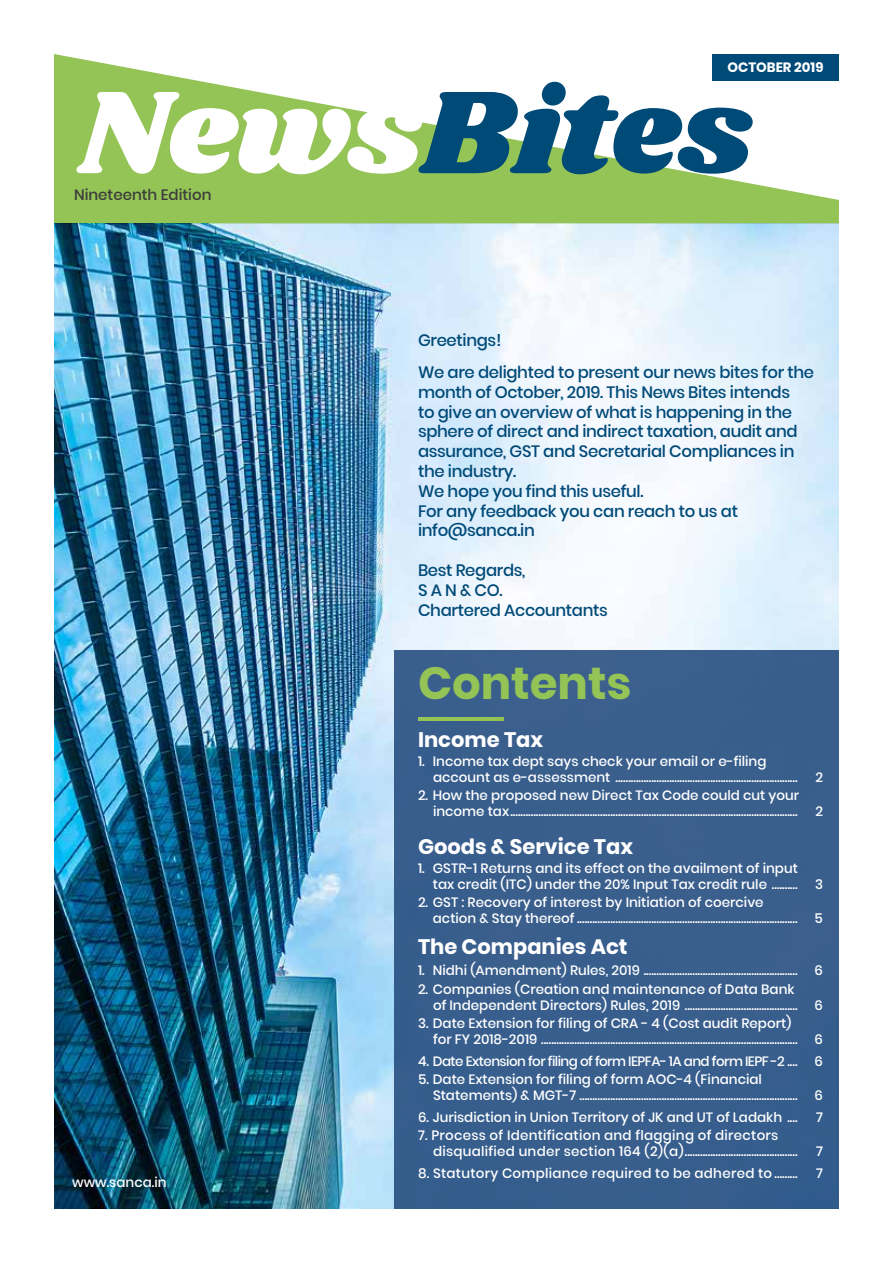
<style>
.page{position:relative;width:893px;height:1263px;background:#fff}
.page>*{position:absolute;margin:0;border:0;box-sizing:border-box;transform-origin:0 0}
.t1{font:700 45px "Poppins";color:#94c356}
.t2{font:700 21px "Poppins";color:#fff}
.t3{font:500 16.5px/19.8px "Poppins";letter-spacing:-.02em;color:#004a78}
.t4{font:500 15px "Poppins";color:#3c3c3b}
.t5{font:500 13.5px/16.2px "Poppins";color:#fff}
.t6{font:500 13.5px/16.2px "Poppins";letter-spacing:.02em;color:#fff}
.t7{font:500 13.5px "Poppins";letter-spacing:-.04em;color:#fff}
.t8{font:700 13.5px "Poppins";color:#fff}
</style>
<div class="page">
<img style="left:54px;top:223px;width:785px;height:986px">
<svg style="left:54px;top:54px;width:785px;height:169px;fill:#94c356"></svg>
<svg style="left:77px;top:82px;width:676px;height:92px"></svg>
<div style="left:394px;top:651px;width:445px;height:558px;background:#395e8d"></div>
<hr style="left:418px;top:718px;width:86px;height:3px;background:#94c356">
<p class="t4" style="left:74px;top:186px;width:139px">Nineteenth Edition</p>
<p class="t5" style="left:72px;top:1174px;width:96px">www.sanca.in</p>
<p class="t8" style="left:727px;top:59px;width:97px">OCTOBER 2019</p>
<p class="t3" style="left:418px;top:323px;width:398px;line-height:32.5px">Greetings!<br>We are delighted to present our news bites for the</p>
<p class="t3" style="left:418px;top:382px;width:381px">month of October, 2019. This News Bites intends to give an overview of what is happening in the sphere of direct and indirect taxation, audit and assurance, GST and Secretarial Compliances in the industry.<br>We hope you find this useful.<br>For any feedback you can reach to us at info@sanca.in</p>
<p class="t3" style="left:418px;top:560px;width:191px">Best Regards,<br>S A N &amp; CO.<br>Chartered Accountants</p>
<h1 class="t1" style="left:418px;top:657px;width:215px">Contents</h1>
<h2 class="t2" style="left:418px;top:728px;width:127px">Income Tax</h2>
<p class="t5" style="left:433px;top:753px;width:366px;text-indent:-15px">1. Income tax dept says check your email or e-filing account as e-assessment .......................................................................</p>
<p class="t5" style="left:418px;top:787px;width:383px;text-align:right">2. How the proposed new Direct Tax Code could cut your income tax................................................................................................................</p>
<h2 class="t2" style="left:418px;top:834px;width:217px">Goods &amp; Service Tax</h2>
<p class="t5" style="left:418px;top:860px;width:381px;text-align:right">1. GSTR-1 Returns and its effect on the availment of input tax credit (ITC) under the 20% Input Tax credit rule ..........</p>
<p class="t5" style="left:433px;top:894px;width:366px;text-indent:-15px">2. GST : Recovery of interest by Initiation of coercive action &amp; Stay thereof ......................................................................................</p>
<p class="t5" style="left:815px;top:769px;width:9px">2</p>
<p class="t5" style="left:815px;top:804px;width:9px">2</p>
<p class="t5" style="left:815px;top:876px;width:10px">3</p>
<p class="t5" style="left:815px;top:910px;width:10px">5</p>
<h2 class="t2" style="left:418px;top:934px;width:211px">The Companies Act</h2>
<p class="t5" style="left:418px;top:962px;width:381px">1. Nidhi (Amendment) Rules, 2019 ............................................................</p>
<p class="t5" style="left:815px;top:962px;width:10px">6</p>
<p class="t5" style="left:418px;top:981px;width:381px;text-align:right">2. Companies (Creation and maintenance of Data Bank of Independent Directors) Rules, 2019 ............................................</p>
<p class="t5" style="left:815px;top:997px;width:10px">6</p>
<p class="t5" style="left:433px;top:1015px;width:366px;text-indent:-15px">3. Date Extension for filing of CRA - 4 (Cost audit Report) for FY 2018-2019 ....................................................................................................</p>
<p class="t5" style="left:815px;top:1032px;width:10px">6</p>
<p class="t7" style="left:418px;top:1053px;width:381px">4. Date Extension for filing of form IEPFA- 1A and form IEPF -2 ....</p>
<p class="t5" style="left:815px;top:1053px;width:10px">6</p>
<p class="t5" style="left:433px;top:1071px;width:366px;text-indent:-15px">5. Date Extension for filing of form AOC-4 (Financial<br>Statements) &amp; MGT-7 .....................................................................................</p>
<p class="t5" style="left:815px;top:1087px;width:10px">6</p>
<p class="t5" style="left:418px;top:1109px;width:381px">6. Jurisdiction in Union Territory of JK and UT of Ladakh ....</p>
<p class="t5" style="left:816px;top:1109px;width:8px">7</p>
<p class="t6" style="left:433px;top:1127px;width:366px;text-indent:-15px">7. Process of Identification and flagging of directors disqualified under section 164 (2)(a)............................................</p>
<p class="t5" style="left:816px;top:1143px;width:8px">7</p>
<p class="t6" style="left:418px;top:1165px;width:381px">8. Statutory Compliance required to be adhered to .........</p>
<p class="t5" style="left:816px;top:1165px;width:8px">7</p>
</div>
